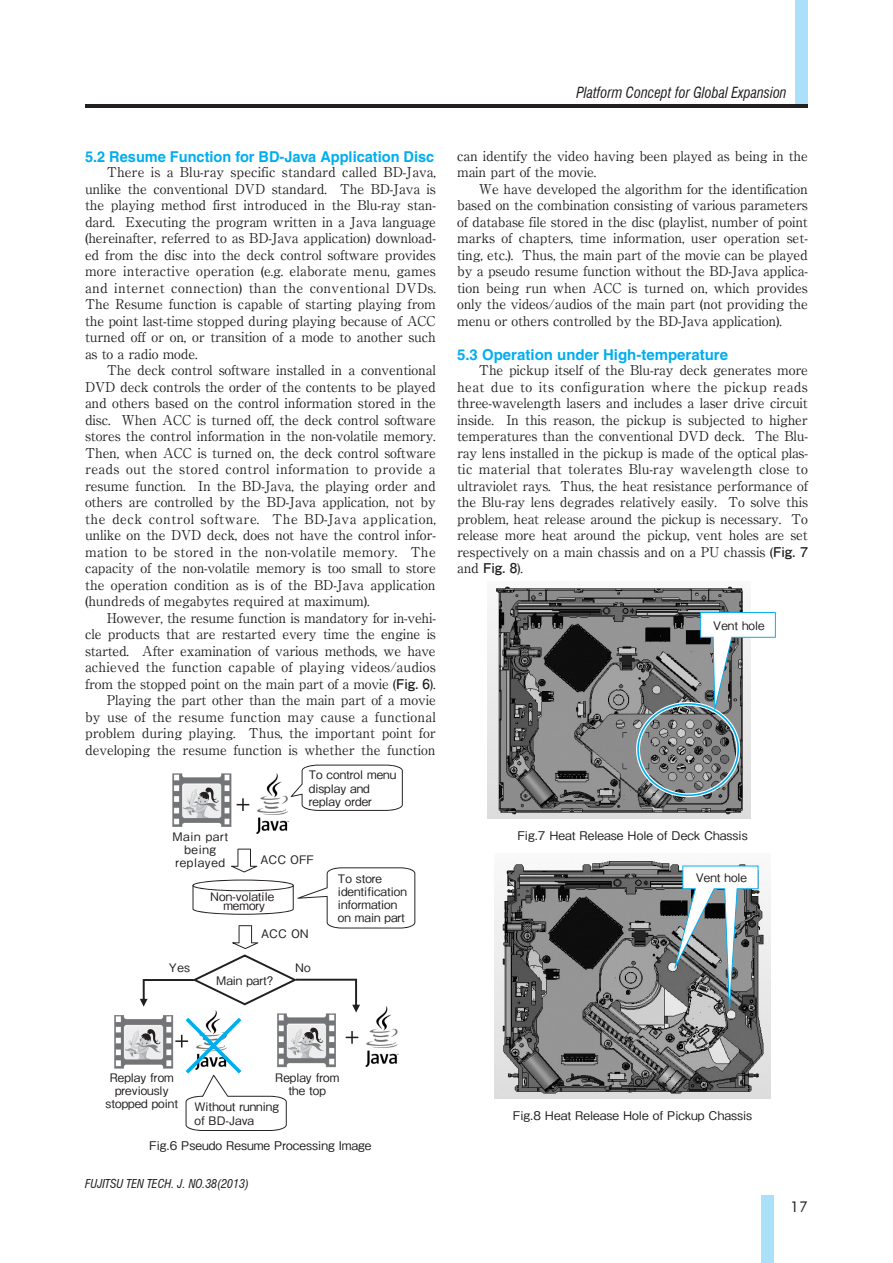
<style>
.page{position:relative;width:893px;height:1263px;background:#fff}
.page>*{position:absolute;margin:0;border:0;box-sizing:border-box;transform-origin:0 0}
.t1{font:700 15px "Helvetica";color:#00aeef}
.t2{font:italic condensed 15px "Swiss 721 BT";color:#231f20;scale:.95 1}
.t3{font:15px "Futura BT";color:#231f20}
.t4{font:13.5px/16.5px "Ryumin Pro";letter-spacing:-.01em;color:#231f20;text-align:justify}
.t5{font:500 12px "Gothic BBB Pro";color:#231f20}
.t6{font:italic condensed 12px "Swiss 721 BT";color:#231f20}
.t7{font:500 11.7px/13px "Gothic BBB Pro";color:#231f20;text-align:center}
.t8{font:500 11.7px/13px "Gothic BBB Pro";letter-spacing:.055em;color:#231f20;text-align:center}
.s1{font-family:"Futo Go B101 Pro";font-weight:700}
</style>
<div class="page">
<div style="left:795px;top:0;width:13px;height:106px;background:#aae0f9"></div>
<hr style="left:85px;top:105px;width:723px;height:3px;background:#231f20">
<div style="left:761px;top:1195px;width:13px;height:68px;background:#aae0f9"></div>
<svg style="left:172px;top:773px;width:59px;height:54px"></svg>
<img style="left:249px;top:773px;width:42px;height:60px">
<svg style="left:237px;top:798px;width:12px;height:13px"></svg>
<svg style="left:114px;top:849px;width:301px;height:282px"></svg>
<svg style="left:291px;top:765px;width:112px;height:46px"></svg>
<img style="left:488px;top:585px;width:263px;height:233px">
<svg style="left:636px;top:612px;width:140px;height:185px"></svg>
<img style="left:495px;top:861px;width:275px;height:238px">
<svg style="left:674px;top:865px;width:84px;height:145px"></svg>
<p class="t1" style="left:85px;top:147px;width:351px">5.2 Resume Function for BD-Java Application Disc</p>
<p class="t4" style="left:85px;top:163px;width:352px;text-indent:22px">There is a Blu-ray specific standard called BD-Java, unlike the conventional DVD standard. The BD-Java is the playing method first introduced in the Blu-ray stan&shy;dard. Executing the program written in a Java language (hereinafter, referred to as BD-Java application) download&shy;ed from the disc into the deck control software provides more interactive operation (e.g. elaborate menu, games and internet connection) than the conventional DVDs.<br>The Resume function is capable of starting playing from the point last-time stopped during playing because of ACC turned off or on, or transition of a mode to another such as to a radio mode.</p>
<p class="t4" style="left:85px;top:361px;width:352px;text-indent:22px">The deck control software installed in a conventional DVD deck controls the order of the contents to be played and others based on the control information stored in the disc. When ACC is turned off, the deck control software stores the control information in the non-volatile memory.<br>Then, when ACC is turned on, the deck control software reads out the stored control information to provide a resume function. In the BD-Java, the playing order and others are controlled by the BD-Java application, not by the deck control software. The BD-Java application, unlike on the DVD deck, does not have the control infor&shy;mation to be stored in the non-volatile memory. The capacity of the non-volatile memory is too small to store the operation condition as is of the BD-Java application (hundreds of megabytes required at maximum).</p>
<p class="t4" style="left:85px;top:608px;width:352px;text-align:right">However, the resume function is mandatory for in-vehi-<br>cle products that are restarted every time the engine is started. After examination of various methods, we have achieved the function capable of playing videos/audios from the stopped point on the main part of a movie (<span class="s1">Fig. 6</span>).<br>Playing the part other than the main part of a movie<br>by use of the resume function may cause a functional problem during playing. Thus, the important point for developing the resume function is whether the function</p>
<p class="t8" style="left:172px;top:828px;width:57px">Main part being replayed</p>
<p class="t7" style="left:309px;top:767px;width:89px;text-align:left">To control menu display and replay order</p>
<p class="t7" style="left:260px;top:852px;width:55px">ACC OFF</p>
<p class="t7" style="left:210px;top:891px;width:65px;line-height:9.1px">Non-volatile memory</p>
<p class="t7" style="left:261px;top:925px;width:49px">ACC ON</p>
<p class="t7" style="left:169px;top:959px;width:23px">Yes</p>
<p class="t7" style="left:295px;top:959px;width:17px">No</p>
<p class="t7" style="left:216px;top:972px;width:59px">Main part?</p>
<p class="t7" style="left:338px;top:870px;width:70px;text-align:left">To store identification information on main part</p>
<p class="t2" style="left:576px;top:84px;width:223px">Platform Concept for Global Expansion</p>
<p class="t4" style="left:457px;top:146px;width:352px">can identify the video having been played as being in the main part of the movie.</p>
<p class="t4" style="left:457px;top:179px;width:352px;text-indent:22px">We have developed the algorithm for the identification based on the combination consisting of various parameters of database file stored in the disc (playlist, number of point marks of chapters, time information, user operation set&shy;ting, etc.). Thus, the main part of the movie can be played by a pseudo resume function without the BD-Java applica&shy;tion being run when ACC is turned on, which provides only the videos/audios of the main part (not providing the menu or others controlled by the BD-Java application).</p>
<p class="t1" style="left:457px;top:345px;width:272px">5.3 Operation under High-temperature</p>
<p class="t4" style="left:457px;top:361px;width:352px;text-indent:22px">The pickup itself of the Blu-ray deck generates more heat due to its configuration where the pickup reads three-wavelength lasers and includes a laser drive circuit inside. In this reason, the pickup is subjected to higher temperatures than the conventional DVD deck. The Blu&shy;ray lens installed in the pickup is made of the optical plas&shy;tic material that tolerates Blu-ray wavelength close to ultraviolet rays. Thus, the heat resistance performance of the Blu-ray lens degrades relatively easily. To solve this problem, heat release around the pickup is necessary. To release more heat around the pickup, vent holes are set respectively on a main chassis and on a PU chassis (<span class="s1">Fig. 7 </span>and <span class="s1">Fig. 8</span>).</p>
<p class="t7" style="left:713px;top:617px;width:53px">Vent hole</p>
<p class="t5" style="left:517px;top:826px;width:232px">Fig.7 Heat Release Hole of Deck Chassis</p>
<p class="t7" style="left:696px;top:869px;width:53px">Vent hole</p>
<p class="t7" style="left:106px;top:1070px;width:74px">Replay from previously stopped point</p>
<p class="t7" style="left:275px;top:1069px;width:65px">Replay from the top</p>
<p class="t7" style="left:194px;top:1098px;width:86px;line-height:14.1px;text-align:left">Without running of BD-Java</p>
<p class="t5" style="left:149px;top:1136px;width:224px">Fig.6 Pseudo Resume Processing Image</p>
<p class="t6" style="left:85px;top:1177px;width:165px">FUJITSU TEN TECH. J. NO.38(2013)</p>
<p class="t5" style="left:513px;top:1106px;width:241px">Fig.8 Heat Release Hole of Pickup Chassis</p>
<p class="t3" style="left:790px;top:1197px;width:19px">17</p>
</div>
